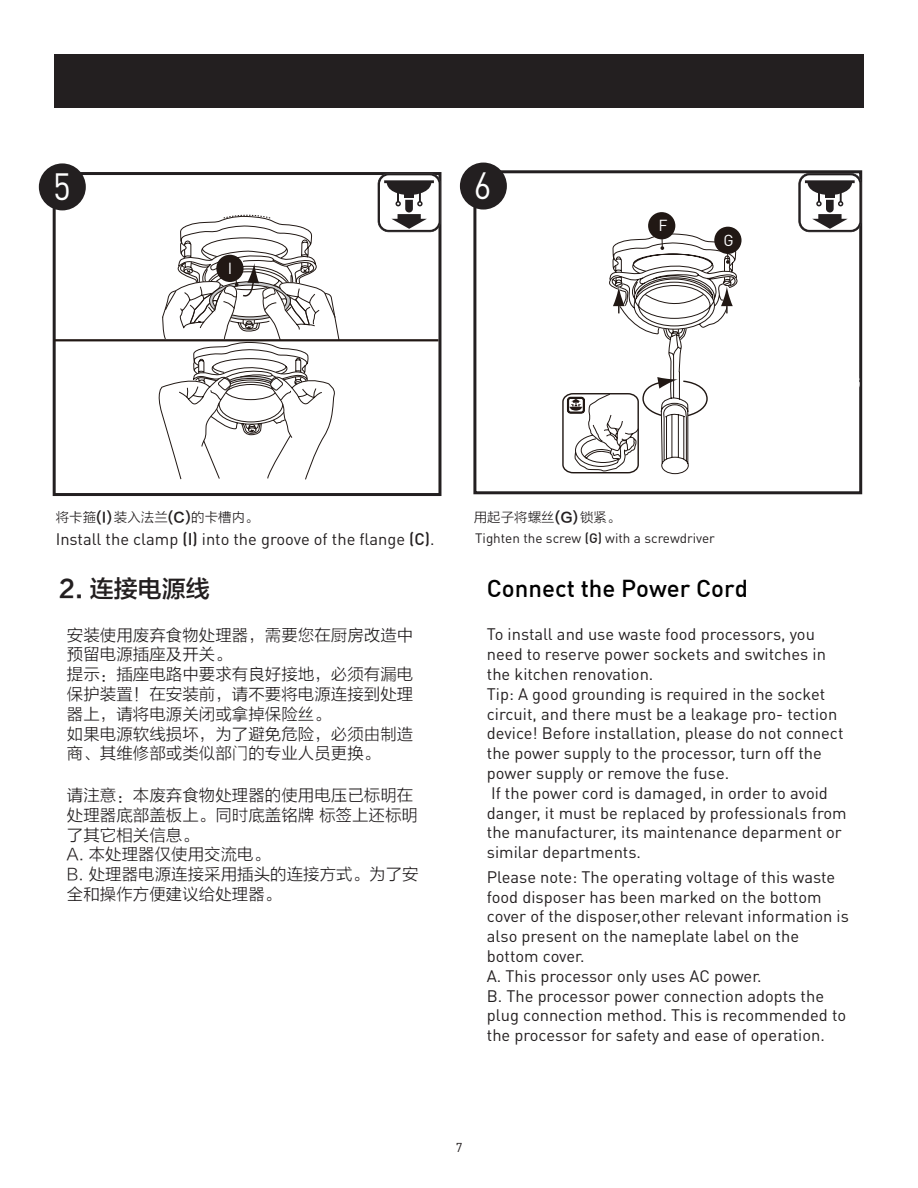
<style>
.page{position:relative;width:918px;height:1188px;background:#fff}
.page>*{position:absolute;margin:0;border:0;box-sizing:border-box;transform-origin:0 0}
.t1{font:37.5px "DIN Pro";color:#fff;scale:.9 1}
.t2{font:500 24px "DIN Pro";color:#000}
.t3{font:24px "FZLTZHK GBK1 0";color:#231f20}
.t4{font:16.5px/19.8px "DIN Pro";color:#231f20}
.t5{font:16.5px/19.8px "FZLTXHK";color:#231f20}
.t6{font:15.9px "DIN Pro";color:#fff}
.t7{font:15.75px "DIN Pro";color:#fff}
.t8{font:13.5px "DIN Pro";color:#231f20}
.t9{font:13.5px "FZLTXHK";color:#231f20}
.t10{font:12.75px "DIN Pro";color:#231f20}
.s1{font-family:"FZLTZHK GBK1 0"}
.s2{font-weight:500}
</style>
<div class="page">
<div style="left:54px;top:54px;width:810px;height:54px;background:#231f20"></div>
<svg style="left:473px;top:169px;width:390px;height:326px"></svg>
<svg style="left:51px;top:172px;width:391px;height:324px"></svg>
<div style="left:460px;top:163px;width:47px;height:47px;background:#231f20;border-radius:50%"></div>
<div style="left:39px;top:163px;width:47px;height:47px;background:#231f20;border-radius:50%"></div>
<svg style="left:798px;top:173px;width:64px;height:59px"></svg>
<svg style="left:378px;top:173px;width:63px;height:59px"></svg>
<div style="left:648px;top:212px;width:27px;height:27px;background:#211814;border-radius:50%"></div>
<div style="left:714px;top:227px;width:28px;height:27px;background:#211814;border-radius:50%"></div>
<hr style="left:54px;top:339px;width:384px;height:2px;background:#211814">
<svg style="left:156px;top:208px;width:184px;height:272px"></svg>
<svg style="left:562px;top:234px;width:176px;height:240px"></svg>
<svg style="left:851px;top:376px;width:9px;height:14px"></svg>
<h1 class="t1" style="left:53px;top:161px;width:21px">5</h1>
<h1 class="t1" style="left:474px;top:160px;width:21px">6</h1>
<p class="t6" style="left:228px;top:257px;width:6px">I</p>
<p class="t7" style="left:658px;top:215px;width:11px">F</p>
<p class="t7" style="left:724px;top:230px;width:12px">G</p>
<p class="t9" style="left:56px;top:510px;width:205px">将卡箍<span class="s1">(I)</span>装入法兰<span class="s1">(C)</span>的卡槽内。</p>
<p class="t4" style="left:56px;top:529px;width:380px">Install the clamp <span class="s2">(I)</span> into the groove of the flange <span class="s2">(C)</span>.</p>
<p class="t9" style="left:474px;top:510px;width:148px">用起子将螺丝<span class="s1">(G)</span>锁紧。</p>
<p class="t8" style="left:475px;top:529px;width:241px">Tighten the screw <span class="s2">(G)</span> with a screwdriver</p>
<h2 class="t3" style="left:59px;top:576px;width:152px">2. 连接电源线</h2>
<h2 class="t2" style="left:487px;top:573px;width:263px">Connect the Power Cord</h2>
<p class="t5" style="left:67px;top:625px;width:348px">安装使用废弃食物处理器，需要您在厨房改造中预留电源插座及开关。<br>提示：插座电路中要求有良好接地，必须有漏电保护装置！在安装前，请不要将电源连接到处理器上，请将电源关闭或拿掉保险丝。<br>如果电源软线损坏，为了避免危险，必须由制造商、其维修部或类似部门的专业人员更换。</p>
<p class="t4" style="left:487px;top:624px;width:361px">To install and use waste food processors, you need to reserve power sockets and switches in the kitchen renovation.<br>Tip: A good grounding is required in the socket circuit, and there must be a leakage pro- tection device! Before installation, please do not connect the power supply to the processor, turn off the power supply or remove the fuse.<br>If the power cord is damaged, in order to avoid danger, it must be replaced by professionals from the manufacturer, its maintenance deparment or similar departments.</p>
<p class="t4" style="left:487px;top:866px;width:364px">Please note: The operating voltage of this waste food disposer has been marked on the bottom cover of the disposer,other relevant information is also present on the nameplate label on the bottom cover.<br>A. This processor only uses AC power.<br>B. The processor power connection adopts the plug connection method. This is recommended to the processor for safety and ease of operation.</p>
<p class="t5" style="left:67px;top:786px;width:353px">请注意：本废弃食物处理器的使用电压已标明在处理器底部盖板上。同时底盖铭牌 标签上还标明了其它相关信息。<br>A. 本处理器仅使用交流电。<br>B. 处理器电源连接采用插头的连接方式。为了安全和操作方便建议给处理器。</p>
<p class="t10" style="left:456px;top:1139px;width:8px">7</p>
</div>
